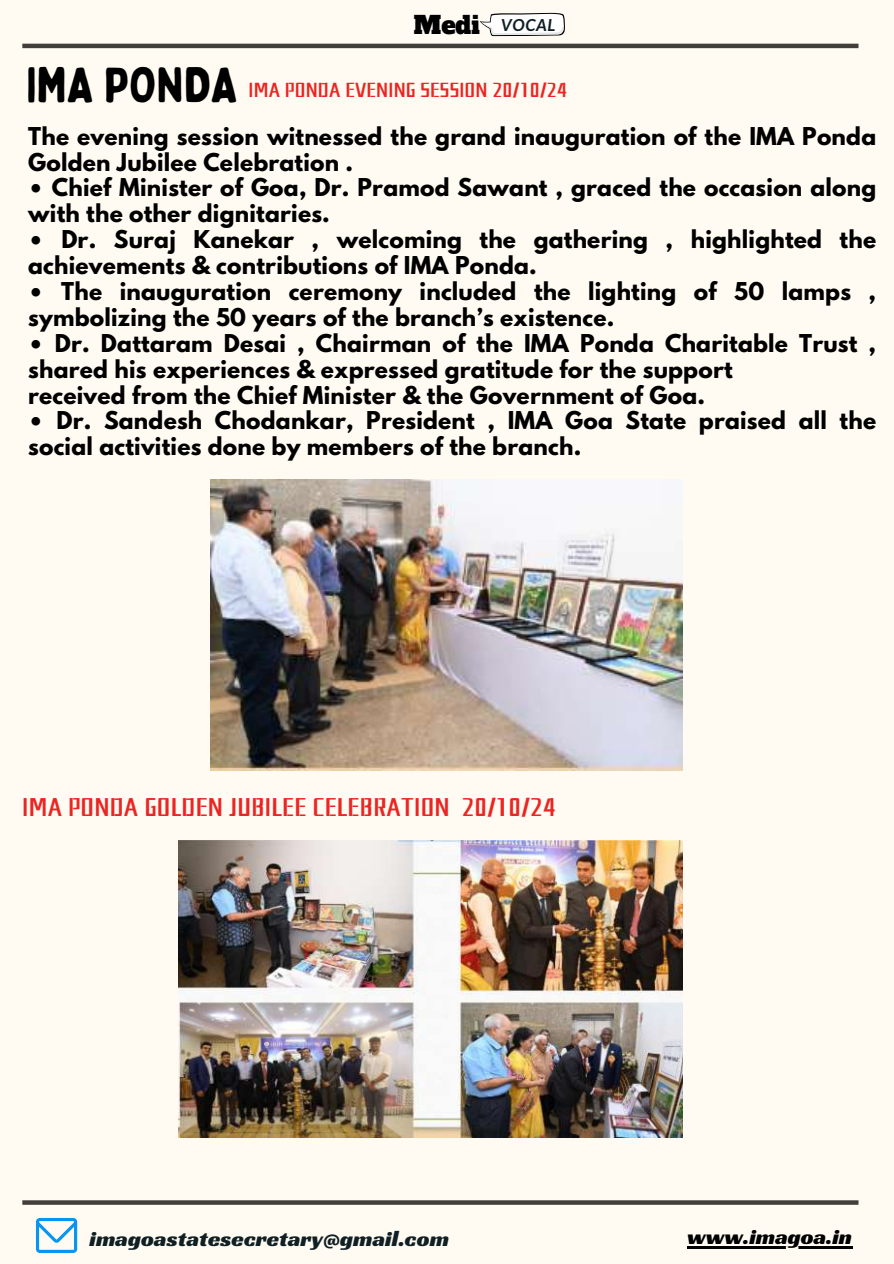
<style>
.page{position:relative;width:894px;height:1264px;background:#fff}
.page>*{position:absolute;margin:0;border:0;box-sizing:border-box;transform-origin:0 0}
.t1{font:49.5px "Bobby Jones Soft";color:#000}
.t2{font:23.85px "Canva Printing";letter-spacing:.01em;color:#eb2523}
.t3{font:22.5px "Racing Sans One";letter-spacing:.005em;color:#101f24}
.t4{font:22.5px "Racing Sans One";color:#000}
.t5{font:700 21.75px/25.8px "League Spartan";letter-spacing:.01em;color:#000}
.t6{font:18.9px "Canva Printing";letter-spacing:.01em;color:#eb2523}
.t7{font:italic 700 16.65px "Lato";letter-spacing:.045em;color:#101f24}
.s1{font-family:"Alfa Slab One";font-weight:400;font-style:normal;font-size:24px;color:#000}
</style>
<div class="page">
<div style="left:0;top:0;width:893px;height:1263px;background:#fffbf2"></div>
<svg style="left:22px;top:1200px;width:836px;height:4px;background:#4f4b47"></svg>
<svg style="left:36px;top:1217px;width:41px;height:35px"></svg>
<hr style="left:22px;top:44px;width:836px;height:4px;background:#423e3a">
<svg style="left:480px;top:13px;width:85px;height:23px"></svg>
<img style="left:211px;top:480px;width:471px;height:290px">
<img style="left:179px;top:840px;width:503px;height:297px">
<hr style="left:687px;top:1246px;width:164px;height:2px;background:#000">
<p class="t7" style="left:414px;top:15px;width:143px"><span class="s1">Medi</span> VOCAL</p>
<h1 class="t1" style="left:26px;top:54px;width:213px">IMA PONDA</h1>
<p class="t6" style="left:248px;top:79px;width:321px">IMA PONDA EVENING SESSION 20/10/24</p>
<p class="t5" style="left:28px;top:126px;width:849px">The evening session witnessed the grand inauguration of the IMA Ponda<br>Golden Jubilee Celebration .</p>
<p class="t5" style="left:28px;top:178px;width:849px">• Chief Minister of Goa, Dr. Pramod Sawant , graced the occasion along with the other dignitaries.</p>
<p class="t5" style="left:28px;top:229px;width:849px">• Dr. Suraj Kanekar , welcoming the gathering , highlighted the achievements &amp; contributions of IMA Ponda.</p>
<p class="t5" style="left:28px;top:281px;width:849px">• The inauguration ceremony included the lighting of 50 lamps , symbolizing the 50 years of the branch’s existence.</p>
<p class="t5" style="left:28px;top:333px;width:849px">• Dr. Dattaram Desai , Chairman of the IMA Ponda Charitable Trust , shared his experiences &amp; expressed gratitude for the support<br>received from the Chief Minister &amp; the Government of Goa.</p>
<p class="t5" style="left:28px;top:410px;width:849px">• Dr. Sandesh Chodankar, President , IMA Goa State praised all the social activities done by members of the branch.</p>
<p class="t2" style="left:22px;top:792px;width:536px">IMA PONDA GOLDEN JUBILEE CELEBRATION 20/10/24</p>
<p class="t3" style="left:89px;top:1223px;width:361px">imagoastatesecretary@gmail.com</p>
<p class="t4" style="left:687px;top:1222px;width:166px">www.imagoa.in</p>
</div>
